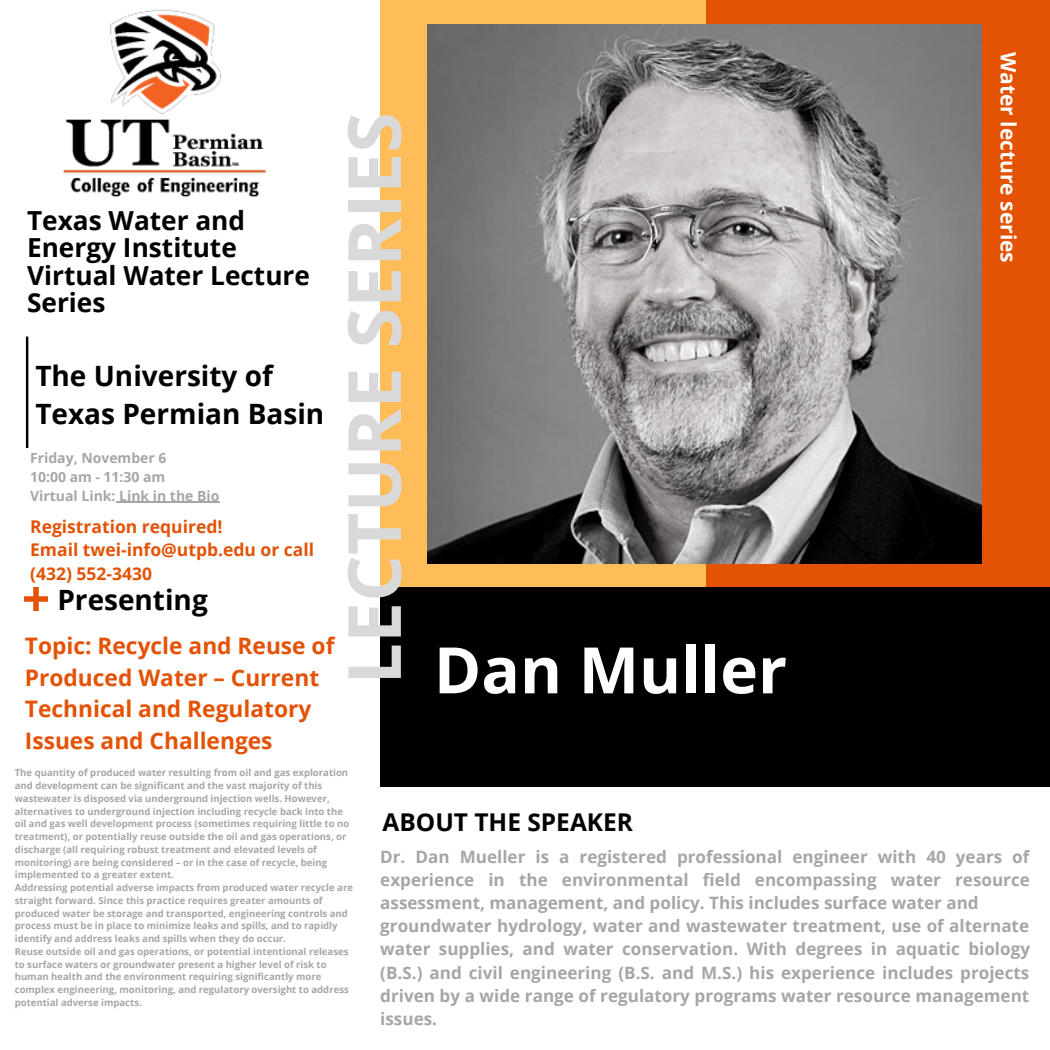
<style>
.page{position:relative;width:1050px;height:1050px;background:#fff}
.page>*{position:absolute;margin:0;border:0;box-sizing:border-box;transform-origin:0 0}
.t1{font:700 73.5px "Open Sans";color:#d9d9d9}
.t2{font:700 64.05px "Open Sans";color:#fff}
.t3{font:700 28px/38.1px "Open Sans";color:#000}
.t4{font:700 26.25px/27.5px "Open Sans";color:#000}
.t5{font:700 24.5px "Open Sans";color:#000}
.t6{font:700 22.75px/31.5px "Open Sans";color:#e35205}
.t7{font:700 21px "Open Sans";color:#fff}
.t8{font:700 17.5px/23.6px "Open Sans";color:#e35205}
.t9{font:700 17.15px/23.1px "Open Sans";color:#a6a6a6}
.t10{font:700 14px/18.7px "Open Sans";color:#a6a6a6}
.t11{font:700 9.62px/12.8px "Open Sans";color:#a6a6a6}
</style>
<div class="page">
<div style="left:380px;top:0;width:670px;height:787px;background:#000"></div>
<div style="left:380px;top:0;width:344px;height:587px;background:#ffbd59"></div>
<div style="left:706px;top:0;width:344px;height:587px;background:#e35205"></div>
<img style="left:63px;top:9px;width:204px;height:189px">
<svg style="left:26px;top:337px;width:2px;height:111px"></svg>
<svg style="left:25px;top:588px;width:22px;height:22px"></svg>
<img style="left:428px;top:24px;width:554px;height:540px">
<hr style="left:116px;top:502px;width:104px;height:1px;background:#a6a6a6">
<h3 class="t7" style="left:1023px;top:52px;width:212px;rotate:90deg">Water lecture series</h3>
<h1 class="t1" style="left:322px;top:685px;width:574px;rotate:-90deg">LECTURE SERIES</h1>
<h3 class="t4" style="left:27px;top:206px;width:284px">Texas Water and<br>Energy Institute<br>Virtual Water Lecture<br>Series</h3>
<h3 class="t3" style="left:35px;top:356px;width:291px">The University of<br>Texas Permian Basin</h3>
<h3 class="t10" style="left:30px;top:449px;width:191px">Friday, November 6<br>10:00 am - 11:30 am<br>Virtual Link: Link in the Bio</h3>
<h3 class="t8" style="left:30px;top:514px;width:285px">Registration required!<br>Email twei-info@utpb.edu or call (432) 552-3430</h3>
<h3 class="t3" style="left:57px;top:580px;width:152px">Presenting</h3>
<h3 class="t6" style="left:25px;top:630px;width:311px">Topic: Recycle and Reuse of<br>Produced Water – Current<br>Technical and Regulatory<br>Issues and Challenges</h3>
<p class="t11" style="left:15px;top:766px;width:340px">The quantity of produced water resulting from oil and gas exploration and development can be significant and the vast majority of this wastewater is disposed via underground injection wells. However, alternatives to underground injection including recycle back into the oil and gas well development process (sometimes requiring little to no treatment), or potentially reuse outside the oil and gas operations, or discharge (all requiring robust treatment and elevated levels of monitoring) are being considered – or in the case of recycle, being implemented to a greater extent.<br>Addressing potential adverse impacts from produced water recycle are straight forward. Since this practice requires greater amounts of produced water be storage and transported, engineering controls and process must be in place to minimize leaks and spills, and to rapidly identify and address leaks and spills when they do occur.<br>Reuse outside oil and gas operations, or potential intentional releases to surface waters or groundwater present a higher level of risk to human health and the environment requiring significantly more complex engineering, monitoring, and regulatory oversight to address potential adverse impacts.</p>
<h2 class="t2" style="left:434px;top:625px;width:355px">Dan Muller</h2>
<h3 class="t5" style="left:383px;top:805px;width:252px">ABOUT THE SPEAKER</h3>
<p class="t9" style="left:380px;top:845px;width:651px">Dr. Dan Mueller is a registered professional engineer with 40 years of experience in the environmental field encompassing water resource assessment, management, and policy. This includes surface water and groundwater hydrology, water and wastewater treatment, use of alternate water supplies, and water conservation. With degrees in aquatic biology (B.S.) and civil engineering (B.S. and M.S.) his experience includes projects driven by a wide range of regulatory programs water resource management issues.</p>
</div>
